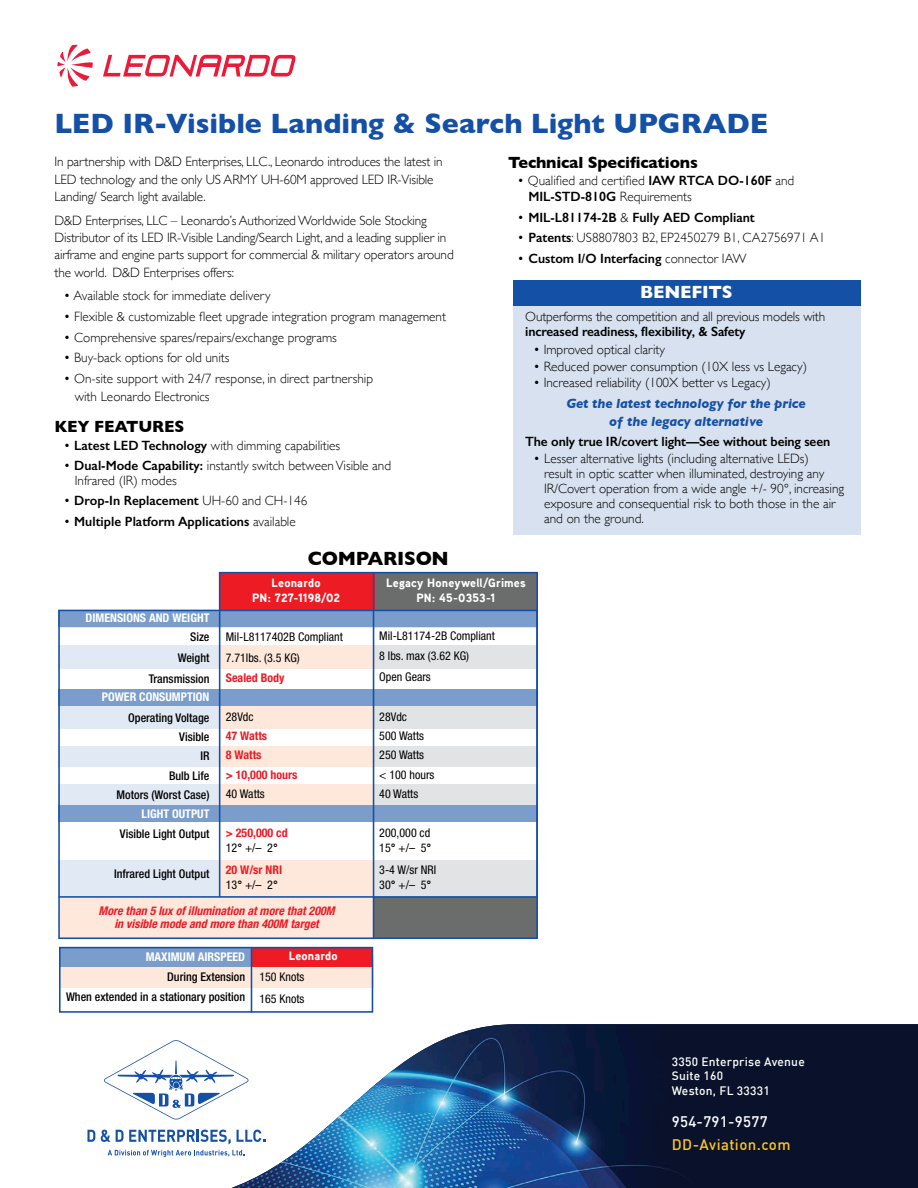
<style>
.page{position:relative;width:918px;height:1188px;background:#fff}
.page>*{position:absolute;margin:0;border:0;box-sizing:border-box;transform-origin:0 0}
.Title_Header{font:700 28.5px "Gill Sans";color:#1450a5}
.t1{font:700 19.5px "Gill Sans";letter-spacing:-.01em;color:#000}
.t2{font:700 18px "Gill Sans";letter-spacing:-.01em;color:#fff}
.t3{font:700 16.5px "Gill Sans";letter-spacing:-.01em;color:#000}
.t4{font:500 15px "DIN";letter-spacing:.025em;color:#fec71f}
.t5{font:500 15px "DIN";letter-spacing:.02em;color:#fff}
.t6{font:300 13.5px/15px "Gill Sans";color:#000}
.t7{font:600 13.5px "Gill Sans";color:#000}
.t8{font:italic 700 13.5px/18px "Gill Sans";letter-spacing:-.01em;color:#1450a5;text-align:center}
.t9{font:condensed 12px/15px "Helvetica Neue LT Std";color:#000}
.t10{font:500 condensed 12px "Helvetica Neue LT Std";color:#000}
.t11{font:italic 700 condensed 12px/13.5px "Helvetica Neue LT Std";color:#ec1b24;text-align:center}
.t12{font:700 condensed 12px/15px "Helvetica Neue LT Std";color:#ec1b24}
.t13{font:900 12px/15px "Aaux Next";letter-spacing:.01em;color:#fff;text-align:center}
.t14{font:700 condensed 12px "Helvetica Neue LT Std";color:#fff}
.t15{font:500 12px/14.4px "DIN";letter-spacing:.02em;color:#fff}
.s1{font-weight:600}
.s2{font-weight:300}
.s3{font-weight:400;color:#000}
.s4{color:#000}
.s5{font-weight:700}
</style>
<div class="page">
<img style="left:152px;top:1024px;width:766px;height:164px">
<svg style="left:104px;top:1040px;width:144px;height:80px"></svg>
<svg style="left:87px;top:1130px;width:8px;height:12px"></svg>
<svg style="left:101px;top:1130px;width:164px;height:27px"></svg>
<div style="left:513px;top:280px;width:347px;height:254px;background:#d7e1ef"></div>
<div style="left:513px;top:280px;width:347px;height:25px;background:#1450a5"></div>
<svg style="left:103px;top:55px;width:193px;height:21px"></svg>
<svg style="left:57px;top:45px;width:36px;height:42px"></svg>
<div style="left:59px;top:958px;width:315px;height:30px;background:#fde8db"></div>
<div style="left:59px;top:947px;width:314px;height:20px;background:#7a9dcc"></div>
<div style="left:252px;top:947px;width:121px;height:20px;background:#ec1b24"></div>
<div style="left:59px;top:947px;width:314px;height:66px;border:2px solid #1450a5"></div>
<hr style="left:251px;top:947px;width:1px;height:66px;background:#1450a5">
<div style="left:61px;top:897px;width:312px;height:42px;background:#fde8db"></div>
<div style="left:373px;top:896px;width:165px;height:43px;background:#6b6c6c"></div>
<div style="left:58px;top:616px;width:479px;height:281px;background:#e1eaf4"></div>
<div style="left:374px;top:616px;width:164px;height:281px;background:#e1e3e4"></div>
<div style="left:220px;top:616px;width:154px;height:281px;background:#fde8db"></div>
<div style="left:373px;top:573px;width:165px;height:37px;background:#6b6c6c"></div>
<div style="left:219px;top:573px;width:155px;height:37px;background:#ec1b24"></div>
<div style="left:59px;top:628px;width:479px;height:17px;background:#fff"></div>
<div style="left:59px;top:670px;width:479px;height:20px;background:#fff"></div>
<div style="left:59px;top:729px;width:479px;height:17px;background:#fff"></div>
<div style="left:59px;top:767px;width:479px;height:17px;background:#fff"></div>
<div style="left:59px;top:822px;width:479px;height:38px;background:#fff"></div>
<div style="left:59px;top:689px;width:479px;height:16px;background:#7a9dcc"></div>
<div style="left:59px;top:610px;width:479px;height:17px;background:#7a9dcc"></div>
<div style="left:59px;top:805px;width:479px;height:17px;background:#7a9dcc"></div>
<hr style="left:219px;top:573px;width:1px;height:324px;background:#1450a5">
<hr style="left:536px;top:573px;width:2px;height:324px;background:#1450a5">
<div style="left:58px;top:610px;width:480px;height:329px;border:2px solid #1450a5"></div>
<hr style="left:219px;top:572px;width:319px;height:1px;background:#1450a5">
<hr style="left:59px;top:896px;width:479px;height:2px;background:#1450a5">
<hr style="left:373px;top:573px;width:1px;height:366px;background:#1450a5">
<p class="Title_Header" style="left:55px;top:101px;width:715px">LED IR-Visible Landing &amp; Search Light UPGRADE</p>
<p class="t6" style="left:55px;top:153px;width:390px;line-height:17.2px">In partnership with D&amp;D Enterprises, LLC., Leonardo introduces the latest in<br>LED technology and the only US ARMY UH-60M approved LED IR-Visible<br>Landing/ Search light available.</p>
<p class="t6" style="left:55px;top:211px;width:401px;line-height:17.2px">D&amp;D Enterprises, LLC – Leonardo’s Authorized Worldwide Sole Stocking Distributor of its LED IR-Visible Landing/Search Light, and a leading supplier in airframe and engine parts support for commercial &amp; military operators around the world. D&amp;D Enterprises offers:</p>
<p class="t6" style="left:64px;top:288px;width:208px">• Available stock for immediate delivery</p>
<p class="t6" style="left:64px;top:308px;width:384px">• Flexible &amp; customizable fleet upgrade integration program management</p>
<p class="t6" style="left:64px;top:329px;width:274px">• Comprehensive spares/repairs/exchange programs</p>
<p class="t6" style="left:64px;top:350px;width:167px">• Buy-back options for old units</p>
<p class="t6" style="left:75px;top:369px;width:300px;line-height:18px;text-indent:-11px">• On-site support with 24/7 response, in direct partnership with Leonardo Electronics</p>
<p class="t3" style="left:55px;top:414px;width:131px">KEY FEATURES</p>
<p class="t6" style="left:64px;top:437px;width:278px">• <span class="s1">Latest LED Technology</span> with dimming capabilities</p>
<p class="t6" style="left:75px;top:457px;width:318px;text-indent:-11px">• <span class="s1">Dual-Mode Capability:</span> instantly switch between Visible and<br>Infrared (IR) modes</p>
<p class="t7" style="left:64px;top:493px;width:245px"><span class="s2">•</span> Drop-In Replacement <span class="s2">UH-60 and CH-146</span></p>
<p class="t7" style="left:64px;top:513px;width:233px"><span class="s2">•</span> Multiple Platform Applications <span class="s2">available</span></p>
<p class="t3" style="left:508px;top:150px;width:191px">Technical Specifications</p>
<p class="t6" style="left:528px;top:172px;width:267px;line-height:16.5px;text-indent:-11px">• Qualified and certified <span class="s1">IAW RTCA DO-160F</span> and<br><span class="s1">MIL-STD-810G</span> Requirements</p>
<p class="t7" style="left:518px;top:209px;width:239px"><span class="s2">•</span> MIL-L81174-2B <span class="s2">&amp;</span> Fully AED Compliant</p>
<p class="t6" style="left:518px;top:230px;width:309px">• <span class="s1">Patents</span>: US8807803 B2, EP2450279 B1, CA2756971 A1</p>
<p class="t7" style="left:518px;top:250px;width:230px"><span class="s2">•</span> Custom I/O Interfacing <span class="s2">connector IAW</span></p>
<p class="t2" style="left:640px;top:278px;width:94px">BENEFITS</p>
<p class="t6" style="left:525px;top:309px;width:301px">Outperforms the competition and all previous models with <span class="s1">increased readiness, flexibility, &amp; Safety</span></p>
<p class="t6" style="left:533px;top:341px;width:133px">• Improved optical clarity</p>
<p class="t6" style="left:533px;top:358px;width:275px">• Reduced power consumption (10X less vs Legacy)</p>
<p class="t6" style="left:533px;top:374px;width:239px">• Increased reliability (100X better vs Legacy)</p>
<p class="t8" style="left:567px;top:394px;width:241px">Get the latest technology for the price of the legacy alternative</p>
<p class="t7" style="left:525px;top:434px;width:306px">The only true IR/covert light—See without being seen</p>
<p class="t6" style="left:544px;top:451px;width:302px;text-indent:-11px">• Lesser alternative lights (including alternative LEDs)<br>result in optic scatter when illuminated, destroying any IR/Covert operation from a wide angle +/- 90°, increasing exposure and consequential risk to both those in the air and on the ground.</p>
<p class="t1" style="left:308px;top:543px;width:142px">COMPARISON</p>
<p class="t13" style="left:272px;top:575px;width:51px">Leonardo</p>
<p class="t13" style="left:252px;top:590px;width:90px">PN: 727-1198/02</p>
<p class="t13" style="left:386px;top:575px;width:141px">Legacy Honeywell/Grimes<br>PN: 45-0353-1</p>
<p class="t14" style="left:86px;top:611px;width:125px">DIMENSIONS AND WEIGHT</p>
<p class="t10" style="left:190px;top:630px;width:21px">Size</p>
<p class="t10" style="left:178px;top:651px;width:33px">Weight</p>
<p class="t10" style="left:149px;top:671px;width:62px">Transmission</p>
<p class="t14" style="left:102px;top:690px;width:109px">POWER CONSUMPTION</p>
<p class="t10" style="left:128px;top:711px;width:83px">Operating Voltage</p>
<p class="t10" style="left:179px;top:730px;width:32px">Visible</p>
<p class="t10" style="left:200px;top:749px;width:11px">IR</p>
<p class="t10" style="left:169px;top:768px;width:42px">Bulb Life</p>
<p class="t10" style="left:117px;top:787px;width:94px">Motors (Worst Case)</p>
<p class="t14" style="left:142px;top:806px;width:69px">LIGHT OUTPUT</p>
<p class="t10" style="left:120px;top:827px;width:91px">Visible Light Output</p>
<p class="t10" style="left:114px;top:866px;width:97px">Infrared Light Output</p>
<p class="t9" style="left:226px;top:629px;width:118px">Mil-L8117402B Compliant</p>
<p class="t9" style="left:226px;top:650px;width:75px">7.71lbs. (3.5 KG)</p>
<p class="t12" style="left:226px;top:670px;width:60px">Sealed Body</p>
<p class="t9" style="left:226px;top:709px;width:29px">28Vdc</p>
<p class="t12" style="left:226px;top:728px;width:43px">47 Watts</p>
<p class="t12" style="left:226px;top:747px;width:37px">8 Watts</p>
<p class="t12" style="left:226px;top:767px;width:73px">&gt; 10,000 hours</p>
<p class="t9" style="left:226px;top:786px;width:40px">40 Watts</p>
<p class="t12" style="left:226px;top:825px;width:63px">&gt; 250,000 cd<br><span class="s3">12</span><span class="s4">°</span> <span class="s3">+/– 2</span><span class="s4">°</span></p>
<p class="t12" style="left:226px;top:862px;width:58px">20 W/sr NRI<br><span class="s3">13</span><span class="s4">°</span> <span class="s3">+/– 2</span><span class="s4">°</span></p>
<p class="t11" style="left:99px;top:904px;width:238px">More than 5 lux of illumination at more that 200M in visible mode and more than 400M target</p>
<p class="t14" style="left:146px;top:950px;width:101px">MAXIMUM AIRSPEED</p>
<p class="t10" style="left:167px;top:970px;width:79px">During Extension</p>
<p class="t10" style="left:66px;top:990px;width:181px">When extended in a stationary position</p>
<p class="t13" style="left:289px;top:948px;width:51px">Leonardo</p>
<p class="t9" style="left:259px;top:969px;width:47px">150 Knots</p>
<p class="t9" style="left:259px;top:991px;width:47px">165 Knots</p>
<p class="t9" style="left:379px;top:628px;width:117px">Mil-L81174-2B Compliant</p>
<p class="t9" style="left:379px;top:648px;width:91px">8 lbs. max (3.62 KG)</p>
<p class="t9" style="left:379px;top:669px;width:53px">Open Gears</p>
<p class="t9" style="left:379px;top:709px;width:29px">28Vdc</p>
<p class="t9" style="left:379px;top:728px;width:46px">500 Watts</p>
<p class="t9" style="left:379px;top:748px;width:46px">250 Watts</p>
<p class="t9" style="left:379px;top:767px;width:57px">&lt; 100 hours</p>
<p class="t9" style="left:379px;top:786px;width:40px">40 Watts</p>
<p class="t9" style="left:379px;top:825px;width:54px">200,000 cd<br>15<span class="s5">°</span> +/– 5<span class="s5">°</span></p>
<p class="t9" style="left:379px;top:862px;width:58px">3-4 W/sr NRI<br>30<span class="s5">°</span> +/– 5<span class="s5">°</span></p>
<p class="t15" style="left:672px;top:1054px;width:135px">3350 Enterprise Avenue<br>Suite 160<br>Weston, FL 33331</p>
<p class="t5" style="left:672px;top:1112px;width:98px">954-791-9577</p>
<p class="t4" style="left:672px;top:1135px;width:120px">DD-Aviation.com</p>
</div>
